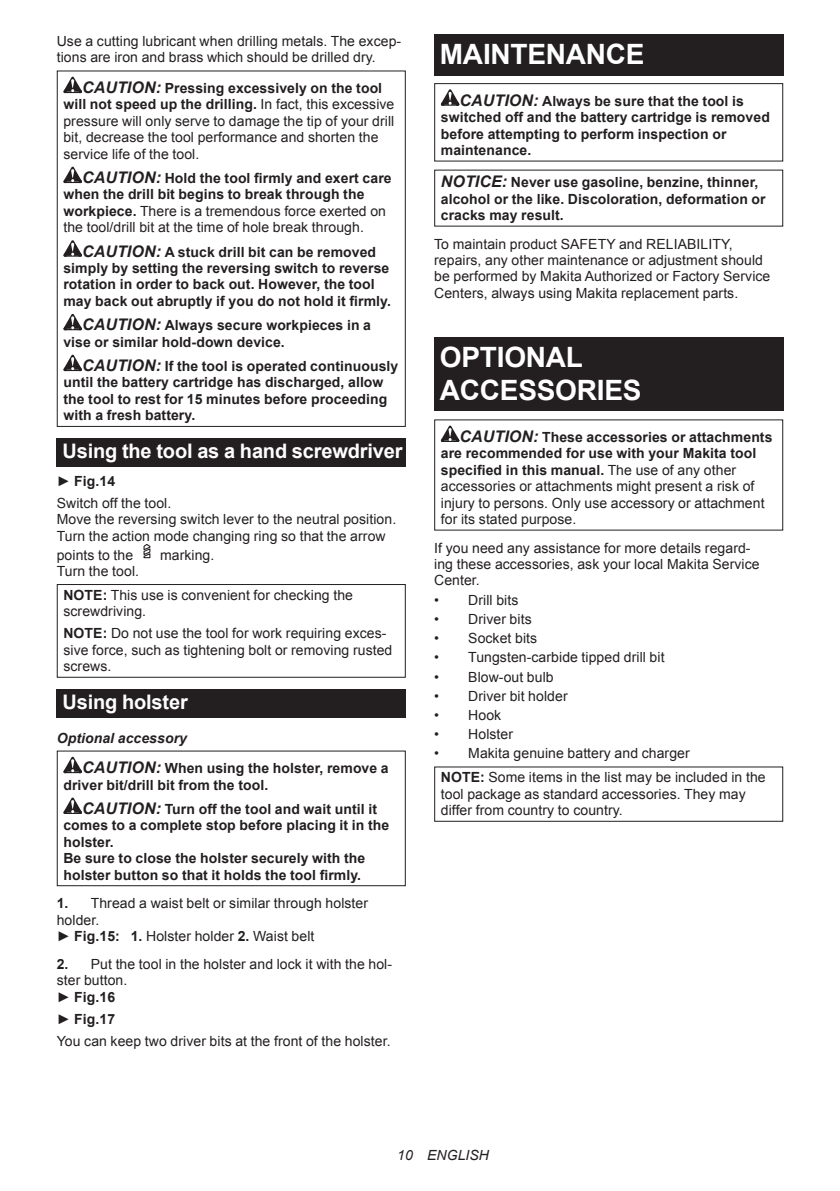
<style>
.page{position:relative;width:840px;height:1191px;background:#fff}
.page>*{position:absolute;margin:0;border:0;box-sizing:border-box;transform-origin:0 0}
.t1{font:700 28px/32.8px "Arial";letter-spacing:-.01em;color:#fff}
.t2{font:700 20px "Arial";letter-spacing:-.01em;color:#fff}
.t3{font:14px/16.4px "Arial";letter-spacing:.005em;color:#231f20}
.t4{font:700 14px/16.4px "Arial";letter-spacing:.005em;color:#231f20}
.t5{font:italic 14px "Arial";letter-spacing:.005em;color:#231f20}
.s1{font-weight:700;font-style:italic;font-size:16px}
.s2{font-weight:700}
.s3{font-style:italic;font-size:16px}
.s4{font-weight:400}
.s5{font-style:italic}
</style>
<div class="page">
<svg style="left:63px;top:77px;width:19px;height:16px"></svg>
<svg style="left:63px;top:167px;width:19px;height:16px"></svg>
<svg style="left:63px;top:240px;width:19px;height:17px"></svg>
<svg style="left:63px;top:314px;width:19px;height:16px"></svg>
<svg style="left:63px;top:355px;width:19px;height:16px"></svg>
<div style="left:57px;top:70px;width:348px;height:357px;border:1px solid #231f20"></div>
<div style="left:57px;top:438px;width:348px;height:29px;background:#231f20"></div>
<svg style="left:143px;top:544px;width:8px;height:15px"></svg>
<div style="left:57px;top:584px;width:348px;height:94px;border:1px solid #231f20"></div>
<div style="left:57px;top:689px;width:348px;height:28px;background:#231f20"></div>
<svg style="left:63px;top:756px;width:19px;height:17px"></svg>
<svg style="left:63px;top:797px;width:19px;height:17px"></svg>
<div style="left:57px;top:750px;width:348px;height:136px;border:1px solid #231f20"></div>
<div style="left:434px;top:34px;width:348px;height:41px;background:#231f20"></div>
<svg style="left:440px;top:89px;width:19px;height:17px"></svg>
<div style="left:434px;top:83px;width:348px;height:79px;border:1px solid #231f20"></div>
<div style="left:434px;top:337px;width:348px;height:74px;background:#231f20"></div>
<svg style="left:440px;top:425px;width:19px;height:17px"></svg>
<p class="t3" style="left:57px;top:33px;width:346px">Use a cutting lubricant when drilling metals. The excep&shy;tions are iron and brass which should be drilled dry.</p>
<p class="t3" style="left:63px;top:80px;width:332px;text-indent:19px"><span class="s1">CAUTION:</span> <span class="s2">Pressing excessively on the tool will not speed up the drilling.</span> In fact, this excessive pressure will only serve to damage the tip of your drill bit, decrease the tool performance and shorten the service life of the tool.</p>
<p class="t4" style="left:63px;top:170px;width:329px;text-indent:19px"><span class="s3">CAUTION:</span> Hold the tool firmly and exert care when the drill bit begins to break through the workpiece. <span class="s4">There is a tremendous force exerted on the tool/drill bit at the time of hole break through.</span></p>
<p class="t4" style="left:63px;top:244px;width:329px;text-indent:19px"><span class="s3">CAUTION:</span> A stuck drill bit can be removed simply by setting the reversing switch to reverse rotation in order to back out. However, the tool may back out abruptly if you do not hold it firmly.</p>
<p class="t4" style="left:63px;top:317px;width:309px;text-indent:19px"><span class="s3">CAUTION:</span> Always secure workpieces in a vise or similar hold-down device.</p>
<p class="t4" style="left:63px;top:358px;width:336px;text-indent:19px"><span class="s3">CAUTION:</span> If the tool is operated continuously until the battery cartridge has discharged, allow the tool to rest for 15 minutes before proceeding with a fresh battery.</p>
<h2 class="t2" style="left:62px;top:438px;width:341px">Using the tool as a hand screwdriver</h2>
<p class="t3" style="left:57px;top:470px;width:116px;line-height:22px">► <span class="s2">Fig.14<br></span>Switch off the tool.</p>
<p class="t3" style="left:57px;top:511px;width:341px">Move the reversing switch lever to the neutral position.<br>Turn the action mode changing ring so that the arrow</p>
<p class="t3" style="left:57px;top:546px;width:78px">points to the</p>
<p class="t3" style="left:160px;top:546px;width:56px">marking.</p>
<p class="t3" style="left:63px;top:559px;width:291px;line-height:23.8px;text-indent:-7px">Turn the tool.<br><span class="s2">NOTE:</span> This use is convenient for checking the</p>
<p class="t3" style="left:63px;top:600px;width:324px;line-height:22px">screwdriving.<br><span class="s2">NOTE:</span> Do not use the tool for work requiring exces-</p>
<p class="t3" style="left:63px;top:642px;width:330px">sive force, such as tightening bolt or removing rusted screws.</p>
<h2 class="t2" style="left:62px;top:688px;width:127px">Using holster</h2>
<p class="t4" style="left:82px;top:722px;width:308px;line-height:30.6px;text-indent:-25px"><span class="s5">Optional accessory<br></span><span class="s3">CAUTION:</span> When using the holster, remove a</p>
<p class="t4" style="left:82px;top:773px;width:296px;line-height:24.4px;text-indent:-19px">driver bit/drill bit from the tool.<br><span class="s3">CAUTION:</span> Turn off the tool and wait until it</p>
<p class="t4" style="left:63px;top:817px;width:327px">comes to a complete stop before placing it in the holster.<br>Be sure to close the holster securely with the holster button so that it holds the tool firmly.</p>
<p class="t3" style="left:57px;top:895px;width:313px"><span class="s2">1.</span> Thread a waist belt or similar through holster holder.<br>► <span class="s2">Fig.15: 1.</span> Holster holder <span class="s2">2.</span> Waist belt</p>
<p class="t3" style="left:57px;top:955px;width:336px"><span class="s2">2.</span> Put the tool in the holster and lock it with the hol&shy;ster button.<br>► <span class="s2">Fig.16</span></p>
<p class="t3" style="left:57px;top:1007px;width:335px;line-height:22px">► <span class="s2">Fig.17<br></span>You can keep two driver bits at the front of the holster.</p>
<h1 class="t1" style="left:439px;top:38px;width:206px">MAINTENANCE</h1>
<p class="t4" style="left:440px;top:93px;width:330px;text-indent:19px"><span class="s3">CAUTION:</span> Always be sure that the tool is switched off and the battery cartridge is removed before attempting to perform inspection or maintenance.</p>
<p class="t4" style="left:440px;top:174px;width:326px"><span class="s3">NOTICE:</span> Never use gasoline, benzine, thinner, alcohol or the like. Discoloration, deformation or cracks may result.</p>
<p class="t3" style="left:434px;top:236px;width:337px">To maintain product SAFETY and RELIABILITY, repairs, any other maintenance or adjustment should be performed by Makita Authorized or Factory Service Centers, always using Makita replacement parts.</p>
<h1 class="t1" style="left:439px;top:342px;width:203px">OPTIONAL<br>ACCESSORIES</h1>
<p class="t3" style="left:440px;top:429px;width:333px;text-indent:19px"><span class="s1">CAUTION:</span> <span class="s2">These accessories or attachments are recommended for use with your Makita tool specified in this manual.</span> The use of any other accessories or attachments might present a risk of injury to persons. Only use accessory or attachment for its stated purpose.</p>
<p class="t3" style="left:434px;top:539px;width:327px">If you need any assistance for more details regard&shy;ing these accessories, ask your local Makita Service<br>Center.</p>
<p class="t3" style="left:434px;top:591px;width:86px">• Drill bits</p>
<p class="t3" style="left:434px;top:611px;width:99px">• Driver bits</p>
<p class="t3" style="left:434px;top:630px;width:104px">• Socket bits</p>
<p class="t3" style="left:434px;top:649px;width:232px">• Tungsten-carbide tipped drill bit</p>
<p class="t3" style="left:434px;top:668px;width:121px">• Blow-out bulb</p>
<p class="t3" style="left:434px;top:688px;width:135px">• Driver bit holder</p>
<p class="t3" style="left:434px;top:707px;width:68px">• Hook</p>
<p class="t3" style="left:434px;top:726px;width:80px">• Holster</p>
<p class="t3" style="left:440px;top:741px;width:326px;line-height:23.8px;text-indent:-7px">• Makita genuine battery and charger<br><span class="s2">NOTE:</span> Some items in the list may be included in the</p>
<p class="t3" style="left:440px;top:785px;width:306px">tool package as standard accessories. They may differ from country to country.</p>
<p class="t5" style="left:397px;top:1146px;width:93px">10 ENGLISH</p>
</div>
